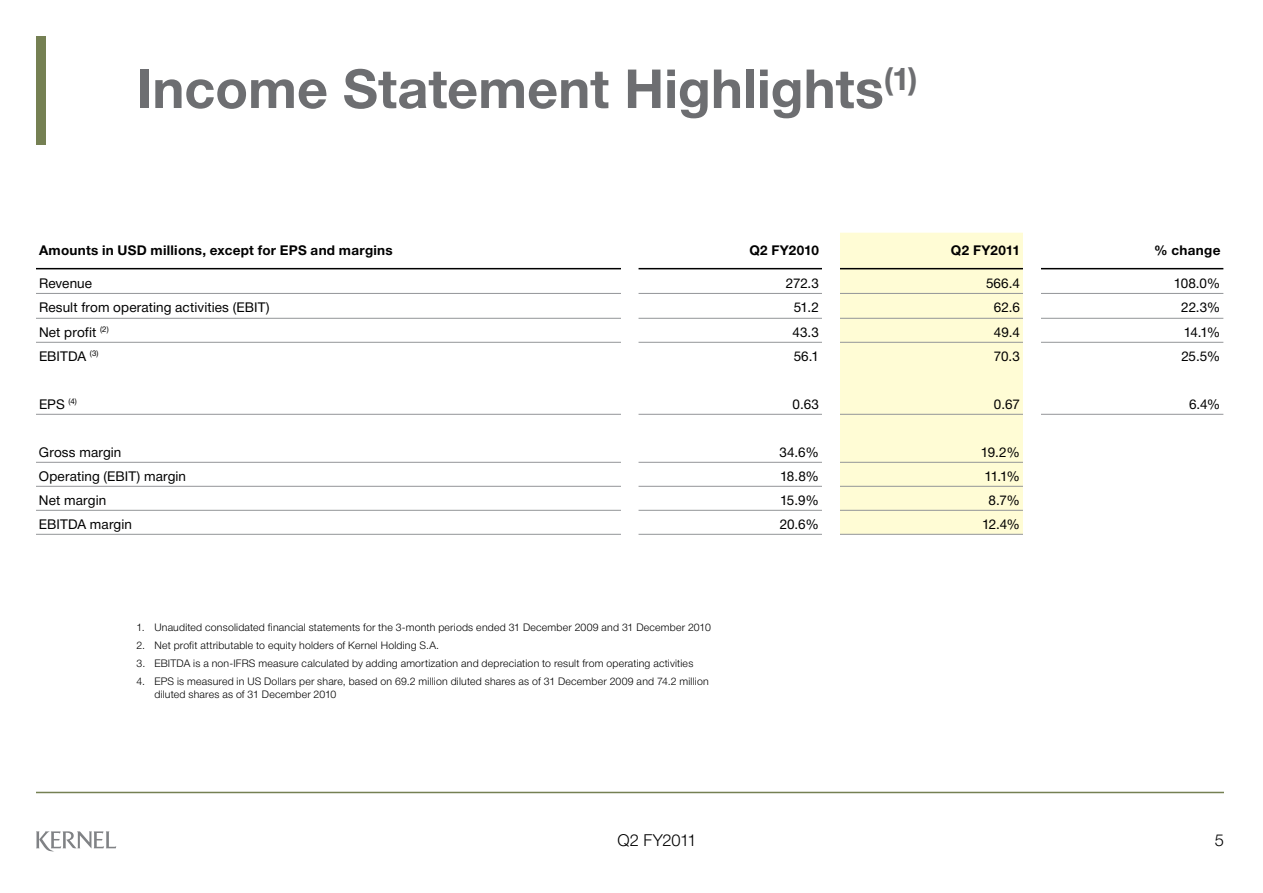
<style>
.page{position:relative;width:1263px;height:893px;background:#fff}
.page>*{position:absolute;margin:0;border:0;box-sizing:border-box;transform-origin:0 0}
.t1{font:700 54px "Helvetica Neue Cyr";color:#6d6e71}
.t2{font:300 16.5px "Helvetica Neue Cyr";letter-spacing:-.02em;color:#000}
.t3{font:13.5px "Helvetica Neue Cyr";letter-spacing:.005em;color:#000}
.t4{font:700 13.5px "Helvetica Neue Cyr";letter-spacing:.02em;color:#000}
.t5{font:300 10.5px/13.5px "Helvetica Neue Cyr";letter-spacing:.02em;color:#000}
</style>
<div class="page">
<hr style="left:36px;top:792px;width:1188px;height:1px;background:#758053">
<svg style="left:36px;top:831px;width:80px;height:21px"></svg>
<div style="left:36px;top:36px;width:9px;height:108px;background:#758053"></div>
<div style="left:840px;top:233px;width:183px;height:301px;background:#fffcd5"></div>
<hr style="left:36px;top:293px;width:585px;height:1px;background:#939598">
<hr style="left:638px;top:293px;width:184px;height:1px;background:#939598">
<hr style="left:840px;top:293px;width:183px;height:1px;background:#939598">
<hr style="left:1041px;top:293px;width:182px;height:1px;background:#939598">
<hr style="left:36px;top:318px;width:585px;height:1px;background:#939598">
<hr style="left:638px;top:318px;width:184px;height:1px;background:#939598">
<hr style="left:840px;top:318px;width:183px;height:1px;background:#939598">
<hr style="left:1041px;top:318px;width:182px;height:1px;background:#939598">
<hr style="left:36px;top:342px;width:585px;height:1px;background:#939598">
<hr style="left:638px;top:342px;width:184px;height:1px;background:#939598">
<hr style="left:840px;top:342px;width:183px;height:1px;background:#939598">
<hr style="left:1041px;top:342px;width:182px;height:1px;background:#939598">
<hr style="left:36px;top:510px;width:585px;height:1px;background:#939598">
<hr style="left:638px;top:510px;width:184px;height:1px;background:#939598">
<hr style="left:840px;top:510px;width:183px;height:1px;background:#939598">
<hr style="left:36px;top:268px;width:585px;height:1px;background:#000">
<hr style="left:638px;top:268px;width:184px;height:1px;background:#000">
<hr style="left:840px;top:268px;width:183px;height:1px;background:#000">
<hr style="left:1041px;top:268px;width:182px;height:1px;background:#000">
<hr style="left:36px;top:534px;width:585px;height:1px;background:#939598">
<hr style="left:638px;top:534px;width:184px;height:1px;background:#939598">
<hr style="left:840px;top:534px;width:183px;height:1px;background:#939598">
<hr style="left:36px;top:462px;width:585px;height:1px;background:#939598">
<hr style="left:638px;top:462px;width:184px;height:1px;background:#939598">
<hr style="left:840px;top:462px;width:183px;height:1px;background:#939598">
<hr style="left:36px;top:486px;width:585px;height:1px;background:#939598">
<hr style="left:638px;top:486px;width:184px;height:1px;background:#939598">
<hr style="left:840px;top:486px;width:183px;height:1px;background:#939598">
<hr style="left:36px;top:414px;width:585px;height:1px;background:#939598">
<hr style="left:638px;top:414px;width:184px;height:1px;background:#939598">
<hr style="left:840px;top:414px;width:183px;height:1px;background:#939598">
<hr style="left:1041px;top:414px;width:182px;height:1px;background:#939598">
<h1 class="t1" style="left:136px;top:59px;width:782px">Income Statement Highlights<sup>(1)</sup></h1>
<p class="t4" style="left:39px;top:243px;width:355px">Amounts in USD millions, except for EPS and margins</p>
<p class="t4" style="left:749px;top:243px;width:71px">Q2 FY2010</p>
<p class="t4" style="left:951px;top:243px;width:70px">Q2 FY2011</p>
<p class="t4" style="left:1154px;top:243px;width:68px">% change</p>
<p class="t3" style="left:39px;top:276px;width:55px">Revenue</p>
<p class="t3" style="left:786px;top:276px;width:35px">272.3</p>
<p class="t3" style="left:986px;top:276px;width:35px">566.4</p>
<p class="t3" style="left:1174px;top:276px;width:48px">108.0%</p>
<p class="t3" style="left:39px;top:300px;width:232px">Result from operating activities (EBIT)</p>
<p class="t3" style="left:794px;top:300px;width:27px">51.2</p>
<p class="t3" style="left:994px;top:300px;width:28px">62.6</p>
<p class="t3" style="left:1181px;top:300px;width:41px">22.3%</p>
<p class="t3" style="left:39px;top:325px;width:71px">Net profit <sup>(2)</sup></p>
<p class="t3" style="left:792px;top:325px;width:28px">43.3</p>
<p class="t3" style="left:994px;top:325px;width:28px">49.4</p>
<p class="t3" style="left:1184px;top:325px;width:38px">14.1%</p>
<p class="t3" style="left:39px;top:349px;width:61px">EBITDA <sup>(3)</sup></p>
<p class="t3" style="left:794px;top:349px;width:27px">56.1</p>
<p class="t3" style="left:994px;top:349px;width:28px">70.3</p>
<p class="t3" style="left:1181px;top:349px;width:41px">25.5%</p>
<p class="t3" style="left:39px;top:397px;width:39px">EPS <sup>(4)</sup></p>
<p class="t3" style="left:793px;top:397px;width:28px">0.63</p>
<p class="t3" style="left:994px;top:397px;width:28px">0.67</p>
<p class="t3" style="left:1189px;top:397px;width:33px">6.4%</p>
<p class="t3" style="left:39px;top:445px;width:84px">Gross margin</p>
<p class="t3" style="left:779px;top:445px;width:41px">34.6%</p>
<p class="t3" style="left:981px;top:445px;width:40px">19.2%</p>
<p class="t3" style="left:39px;top:469px;width:149px">Operating (EBIT) margin</p>
<p class="t3" style="left:780px;top:469px;width:40px">18.8%</p>
<p class="t3" style="left:984px;top:469px;width:37px">11.1%</p>
<p class="t3" style="left:39px;top:493px;width:69px">Net margin</p>
<p class="t3" style="left:780px;top:493px;width:40px">15.9%</p>
<p class="t3" style="left:988px;top:493px;width:33px">8.7%</p>
<p class="t3" style="left:39px;top:517px;width:95px">EBITDA margin</p>
<p class="t3" style="left:780px;top:517px;width:41px">20.6%</p>
<p class="t3" style="left:982px;top:517px;width:39px">12.4%</p>
<p class="t5" style="left:136px;top:620px;width:576px">1. Unaudited consolidated financial statements for the 3-month periods ended 31 December 2009 and 31 December 2010</p>
<p class="t5" style="left:136px;top:638px;width:304px">2. Net profit attributable to equity holders of Kernel Holding S.A.</p>
<p class="t5" style="left:136px;top:656px;width:558px">3. EBITDA is a non-IFRS measure calculated by adding amortization and depreciation to result from operating activities</p>
<p class="t5" style="left:154px;top:674px;width:556px;text-indent:-18px">4. EPS is measured in US Dollars per share, based on 69.2 million diluted shares as of 31 December 2009 and 74.2 million diluted shares as of 31 December 2010</p>
<h2 class="t2" style="left:617px;top:831px;width:81px">Q2 FY2011</h2>
<h2 class="t2" style="left:1215px;top:831px;width:11px">5</h2>
</div>
